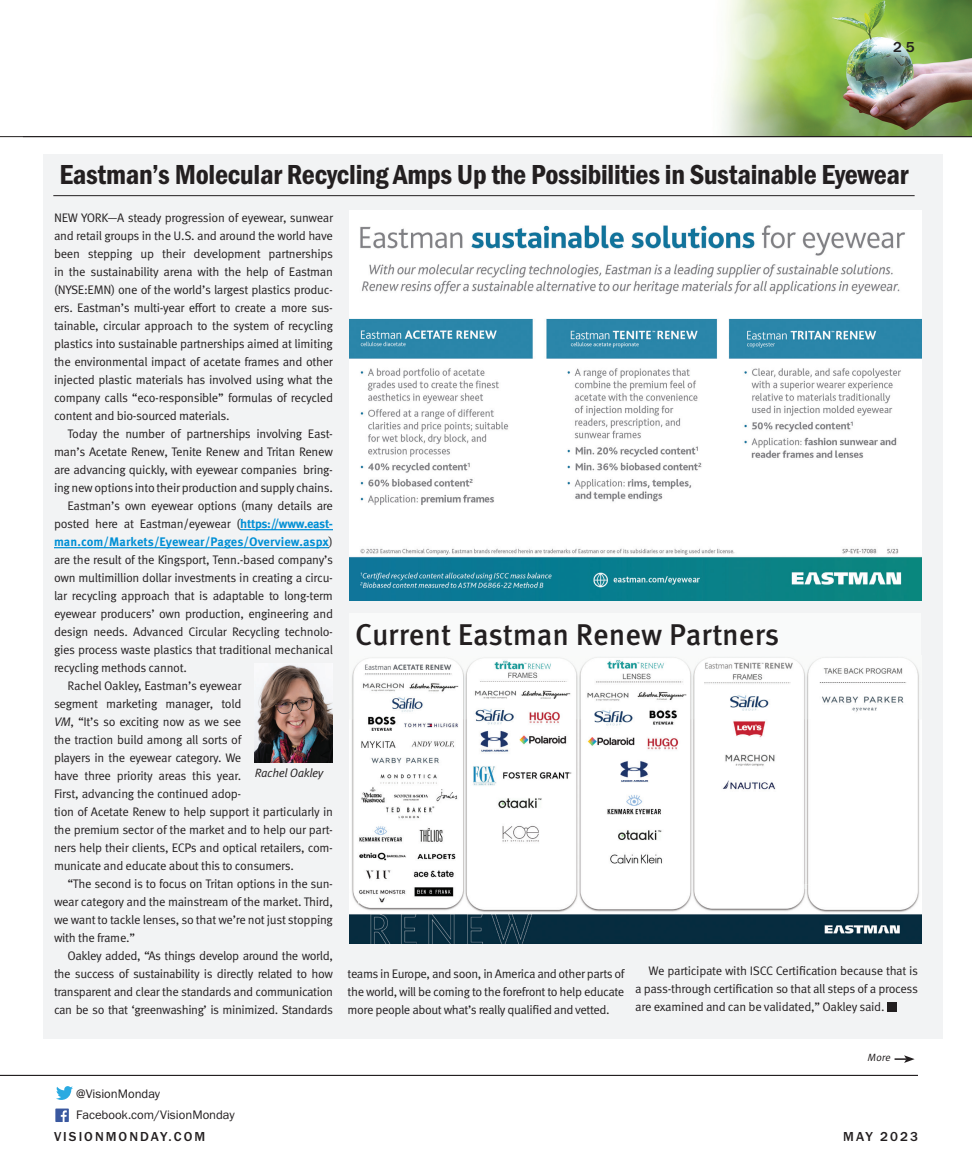
<style>
.page{position:relative;width:972px;height:1175px;background:#fff}
.page>*{position:absolute;margin:0;border:0;box-sizing:border-box;transform-origin:0 0}
.Captions{font:500 30px "Meta Pro";letter-spacing:-.005em;color:#231f20}
.Blue_Tint_Box_Head_2{font:28.5px "Franklin Gothic URW Con Dem";letter-spacing:-.01em;color:#231f20}
.CATEGORY{font:500 15px "Franklin Gothic URW";color:#231f20}
.CATEGORY-2{font:500 13.5px "Franklin Gothic URW";letter-spacing:.15em;color:#231f20}
.t1{font:12.75px "Franklin Gothic URW Boo";color:#231f20}
.Captions-2{font:12.3px/18px "Meta Pro Norm";letter-spacing:-.025em;color:#231f20;text-align:justify}
.Captions-3{font:12px "Meta Pro Norm Ita";letter-spacing:-.025em;color:#231f20}
.t2{font:italic 10.5px "Meta Pro Norm";color:#231f20}
.s1{font-family:"Meta Pro";font-weight:700;color:#008fd5}
.s2{font-family:"Meta Pro Norm Ita"}
</style>
<div class="page">
<img style="left:723px;top:0;width:249px;height:136px">
<div style="left:43px;top:154px;width:899px;height:884px;background:#f2f3f4"></div>
<hr style="left:0;top:136px;width:972px;height:1px;background:#231f20">
<svg style="left:895px;top:1055px;width:20px;height:7px"></svg>
<hr style="left:0;top:1075px;width:918px;height:1px;background:#231f20">
<hr style="left:53px;top:195px;width:862px;height:1px;background:#231f20">
<hr style="left:240px;top:529px;width:93px;height:1px;background:#008fd5">
<hr style="left:54px;top:547px;width:275px;height:1px;background:#008fd5">
<img style="left:350px;top:211px;width:571px;height:390px">
<img style="left:255px;top:665px;width:78px;height:97px">
<div style="left:887px;top:1002px;width:10px;height:9px;background:#231f20"></div>
<img style="left:350px;top:658px;width:571px;height:285px">
<div style="left:350px;top:613px;width:571px;height:42px;background:#f9fafa"></div>
<img style="left:55px;top:1108px;width:14px;height:14px">
<svg style="left:56px;top:1086px;width:17px;height:13px"></svg>
<p class="CATEGORY" style="left:893px;top:38px;width:23px">25</p>
<p class="Blue_Tint_Box_Head_2" style="left:59px;top:155px;width:851px">Eastman’s Molecular Recycling Amps Up the Possibilities in Sustainable Eyewear</p>
<p class="Captions-2" style="left:54px;top:208px;width:281px">NEW YORK—A steady progression of eyewear, sunwear and retail groups in the U.S. and around the world have been stepping up their development partnerships in the sustainability arena with the help of Eastman (NYSE:EMN) one of the world’s largest plastics produc&shy;ers. Eastman’s multi-year effort to create a more sus&shy;tainable, circular approach to the system of recycling plastics into sustainable partnerships aimed at limiting the environmental impact of acetate frames and other injected plastic materials has involved using what the company calls “eco-responsible” formulas of recycled content and bio-sourced materials.</p>
<p class="Captions-2" style="left:54px;top:424px;width:281px;text-indent:14px">Today the number of partnerships involving East&shy;man’s Acetate Renew, Tenite Renew and Tritan Renew are advancing quickly, with eyewear companies bring&shy;ing new options into their production and supply chains.</p>
<p class="Captions-2" style="left:54px;top:496px;width:281px;text-indent:14px">Eastman’s own eyewear options (many details are posted here at Eastman/eyewear (<span class="s1">https://www.east&shy;man.com/Markets/Eyewear/Pages/Overview.aspx</span>) are the result of the Kingsport, Tenn.-based company’s own multimillion dollar investments in creating a circu&shy;lar recycling approach that is adaptable to long-term eyewear producers’ own production, engineering and design needs. Advanced Circular Recycling technolo&shy;gies process waste plastics that traditional mechanical recycling methods cannot.</p>
<p class="Captions-2" style="left:54px;top:676px;width:281px;text-align:left;text-indent:14px">Rachel Oakley, Eastman’s eyewear<br>segment marketing manager, told<br><span class="s2">VM</span>, “It’s so exciting now as we see<br>the traction build among all sorts of<br>players in the eyewear category. We<br>have three priority areas this year.<br>First, advancing the continued adop-<br>tion of Acetate Renew to help support it particularly in the premium sector of the market and to help our part&shy;ners help their clients, ECPs and optical retailers, com&shy;municate and educate about this to consumers.</p>
<p class="Captions-2" style="left:54px;top:874px;width:281px;text-indent:14px">“The second is to focus on Tritan options in the sun&shy;wear category and the mainstream of the market. Third, we want to tackle lenses, so that we’re not just stopping with the frame.”</p>
<p class="Captions-2" style="left:54px;top:946px;width:281px;text-indent:14px">Oakley added, “As things develop around the world, the success of sustainability is directly related to how transparent and clear the standards and communication can be so that ‘greenwashing’ is minimized. Standards</p>
<p class="Captions" style="left:355px;top:612px;width:425px">Current Eastman Renew Partners</p>
<p class="Captions-3" style="left:255px;top:764px;width:70px">Rachel Oakley</p>
<p class="Captions-2" style="left:348px;top:963px;width:279px">teams in Europe, and soon, in America and other parts of the world, will be coming to the forefront to help educate more people about what’s really qualified and vetted.</p>
<p class="Captions-2" style="left:635px;top:961px;width:284px;text-indent:14px">We participate with ISCC Certification because that is a pass-through certification so that all steps of a process are examined and can be validated,” Oakley said.</p>
<p class="t1" style="left:76px;top:1086px;width:85px">@VisionMonday</p>
<p class="t1" style="left:76px;top:1106px;width:160px">Facebook.com/VisionMonday</p>
<p class="t2" style="left:867px;top:1049px;width:27px">More</p>
<p class="CATEGORY-2" style="left:54px;top:1128px;width:153px">VISIONMONDAY.COM</p>
<p class="CATEGORY-2" style="left:843px;top:1128px;width:76px">MAY 2023</p>
</div>
